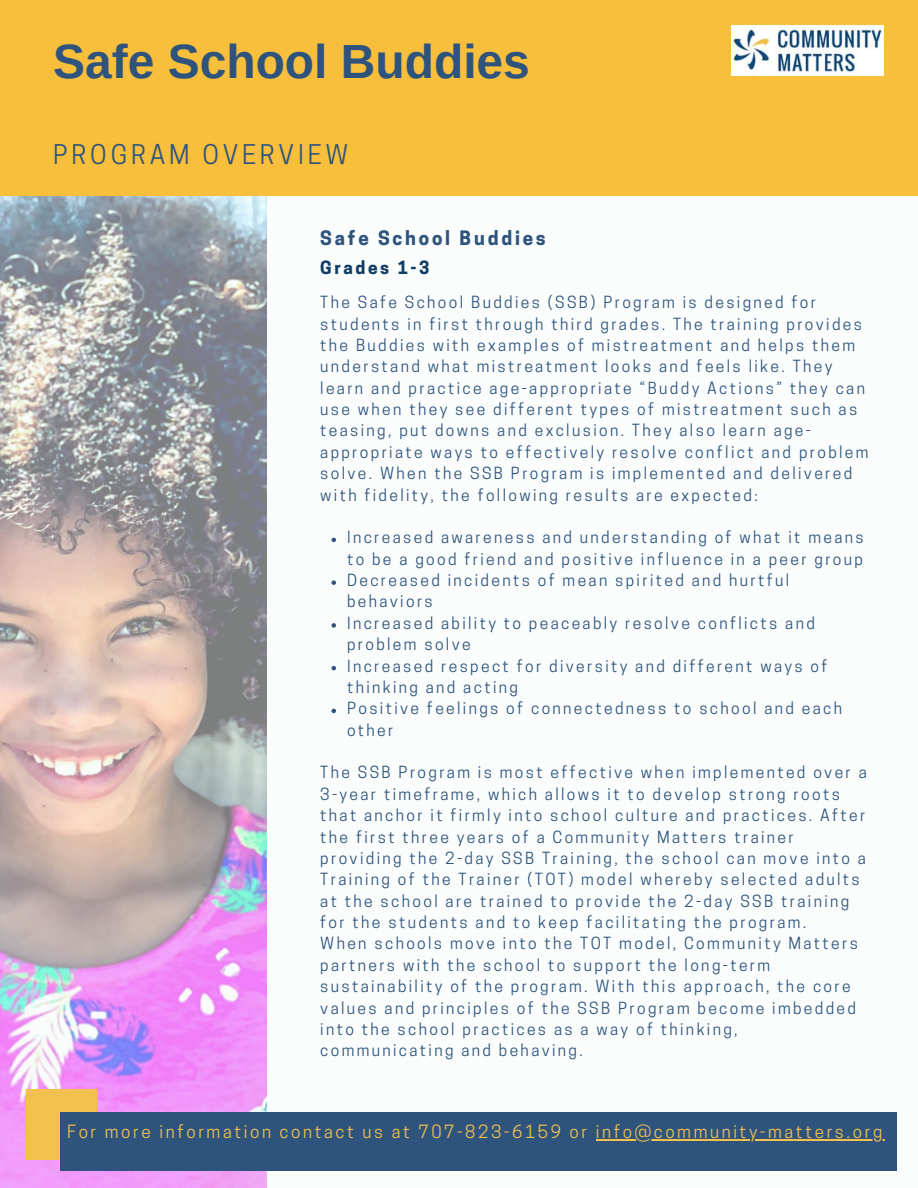
<style>
.page{position:relative;width:918px;height:1188px;background:#fafdfc}
.page>*{position:absolute;margin:0;border:0;box-sizing:border-box;transform-origin:0 0}
.t1{font:700 48px "Arimo";color:#2e547e}
.t2{font:25.5px "Cooper Hewitt";letter-spacing:.15em;color:#2e547e}
.t3{font:700 18.6px "Cooper Hewitt";letter-spacing:.15em;color:#2e547e}
.t4{font:17.1px "Cooper Hewitt";letter-spacing:.15em;color:#f2c04e}
.t5{font:700 17.1px "Cooper Hewitt";letter-spacing:.15em;color:#103d65}
.t6{font:15.75px/21.3px "Cooper Hewitt";letter-spacing:.15em;color:#2e547e}
</style>
<div class="page">
<img style="left:0;top:195px;width:266px;height:993px">
<div style="left:0;top:0;width:918px;height:195px;background:#f8bf3c"></div>
<img style="left:731px;top:25px;width:152px;height:51px">
<svg style="left:332px;top:538px;width:4px;height:4px"></svg>
<svg style="left:332px;top:580px;width:4px;height:5px"></svg>
<svg style="left:332px;top:623px;width:4px;height:5px"></svg>
<svg style="left:332px;top:666px;width:4px;height:4px"></svg>
<svg style="left:332px;top:709px;width:4px;height:4px"></svg>
<div style="left:26px;top:1089px;width:70px;height:71px;background:#f2c04e"></div>
<div style="left:60px;top:1112px;width:836px;height:59px;background:#2e547e"></div>
<hr style="left:596px;top:1139px;width:289px;height:2px;background:#f2c04e">
<h1 class="t1" style="left:53px;top:35px;width:478px">Safe School Buddies</h1>
<p class="t2" style="left:53px;top:145px;width:297px">PROGRAM OVERVIEW</p>
<h2 class="t3" style="left:320px;top:231px;width:227px">Safe School Buddies</h2>
<h3 class="t5" style="left:320px;top:261px;width:111px">Grades 1-3</h3>
<h3 class="t6" style="left:320px;top:294px;width:550px">The Safe School Buddies (SSB) Program is designed for students in first through third grades. The training provides the Buddies with examples of mistreatment and helps them understand what mistreatment looks and feels like. They learn and practice age-appropriate “Buddy Actions” they can use when they see different types of mistreatment such as teasing, put downs and exclusion. They also learn age&shy;appropriate ways to effectively resolve conflict and problem solve. When the SSB Program is implemented and delivered with fidelity, the following results are expected:</h3>
<h4 class="t6" style="left:347px;top:529px;width:518px">Increased awareness and understanding of what it means to be a good friend and positive influence in a peer group</h4>
<p class="t6" style="left:347px;top:571px;width:444px">Decreased incidents of mean spirited and hurtful behaviors</p>
<p class="t6" style="left:347px;top:614px;width:469px">Increased ability to peaceably resolve conflicts and problem solve</p>
<p class="t6" style="left:347px;top:657px;width:482px">Increased respect for diversity and different ways of thinking and acting</p>
<p class="t6" style="left:347px;top:700px;width:497px">Positive feelings of connectedness to school and each other</p>
<p class="t6" style="left:320px;top:764px;width:548px">The SSB Program is most effective when implemented over a 3-year timeframe, which allows it to develop strong roots that anchor it firmly into school culture and practices. After the first three years of a Community Matters trainer providing the 2-day SSB Training, the school can move into a Training of the Trainer (TOT) model whereby selected adults at the school are trained to provide the 2-day SSB training for the students and to keep facilitating the program.<br>When schools move into the TOT model, Community Matters partners with the school to support the long-term sustainability of the program. With this approach, the core values and principles of the SSB Program become imbedded into the school practices as a way of thinking, communicating and behaving.</p>
<h4 class="t4" style="left:67px;top:1125px;width:521px">For more information contact us at 707-823-6159 or</h4>
<p class="t4" style="left:596px;top:1125px;width:288px">info@community-matters.org</p>
</div>
